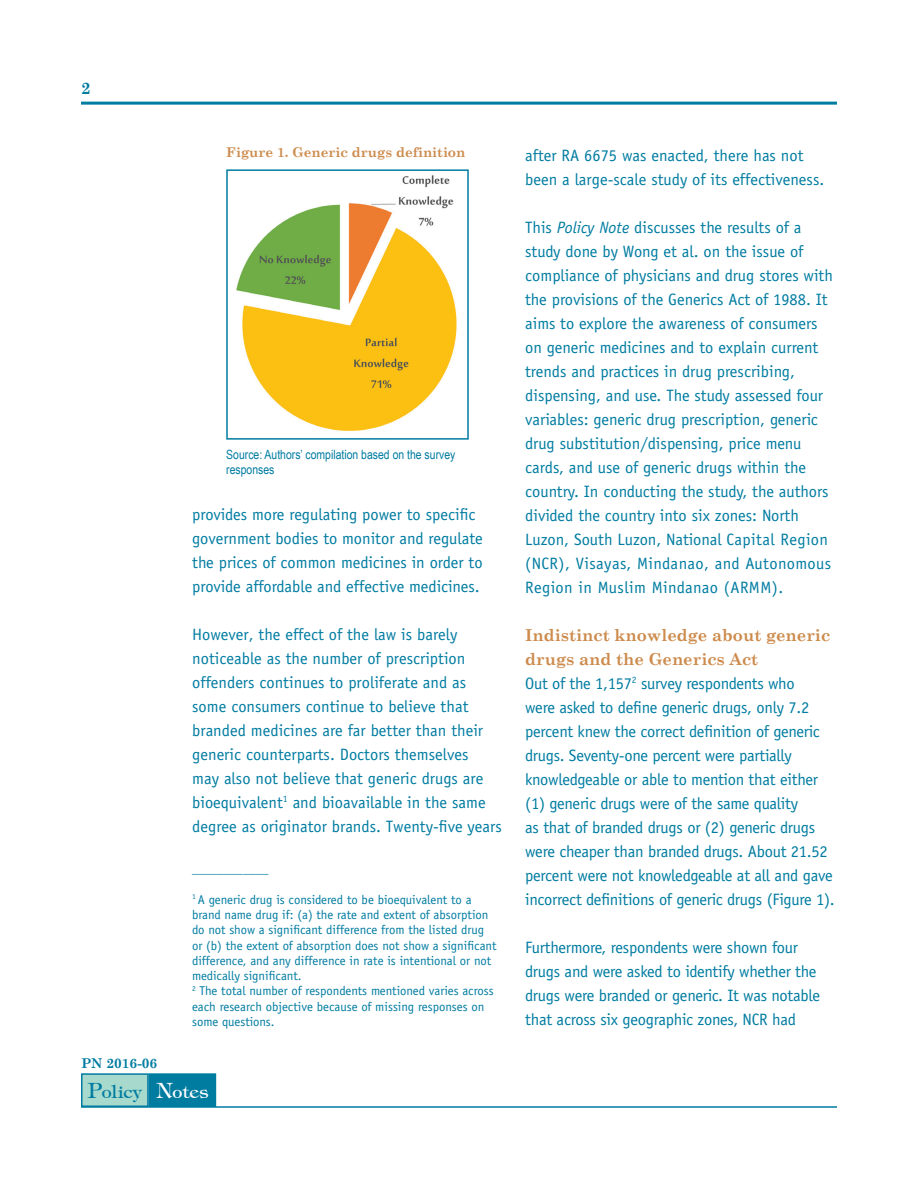
<style>
.page{position:relative;width:918px;height:1188px;background:#fff}
.page>*{position:absolute;margin:0;border:0;box-sizing:border-box;transform-origin:0 0}
.t1{font:18px "Timpani Plain";color:#007ca1}
.t2{font:16.5px/24px "Officina Sans";color:#007ca1}
.t3{font:700 16.5px/24px "Century Schoolbook";color:#cd8b4d}
.t4{font:700 16.5px "Century Schoolbook";color:#007ca1}
.t5{font:700 13.5px "Century Schoolbook";color:#cd8b4d}
.t6{font:700 13.5px "Century Schoolbook";color:#007ca1}
.t7{font:12.75px/15.3px "Officina Sans";color:#007ca1}
.t8{font:12.75px/15.3px "Arial Narrow";color:#007ca1}
.s1{font-size:21px}
.s2{font-size:21px;color:#fff}
.s3{color:#fff}
.s4{font-style:italic}
</style>
<div class="page">
<hr style="left:81px;top:1106px;width:756px;height:2px;background:#007ca1">
<hr style="left:81px;top:102px;width:756px;height:3px;background:#007ca1">
<div style="left:82px;top:1074px;width:66px;height:32px;background:#a7dacd"></div>
<div style="left:81px;top:1073px;width:68px;height:34px;border:2px solid #007ca1"></div>
<div style="left:149px;top:1074px;width:66px;height:32px;background:#007ca1"></div>
<div style="left:148px;top:1073px;width:68px;height:34px;border:2px solid #007ca1"></div>
<img style="left:236px;top:175px;width:221px;height:257px">
<div style="left:226px;top:169px;width:243px;height:271px;border:2px solid #007ca1"></div>
<p class="t4" style="left:81px;top:77px;width:11px">2</p>
<p class="t5" style="left:226px;top:144px;width:241px">Figure 1. Generic drugs definition</p>
<p class="t8" style="left:226px;top:446px;width:231px">Source: Authors’ compilation based on the survey responses</p>
<p class="t2" style="left:192px;top:502px;width:292px">provides more regulating power to specific government bodies to monitor and regulate the prices of common medicines in order to provide affordable and effective medicines.</p>
<p class="t2" style="left:192px;top:622px;width:311px">However, the effect of the law is barely noticeable as the number of prescription offenders continues to proliferate and as some consumers continue to believe that branded medicines are far better than their generic counterparts. Doctors themselves<br>may also not believe that generic drugs are bioequivalent<sup>1</sup> and bioavailable in the same degree as originator brands. Twenty-five years</p>
<p class="t7" style="left:192px;top:861px;width:78px">____________</p>
<p class="t7" style="left:192px;top:892px;width:306px"><sup>1</sup> A generic drug is considered to be bioequivalent to a brand name drug if: (a) the rate and extent of absorption do not show a significant difference from the listed drug or (b) the extent of absorption does not show a significant difference, and any difference in rate is intentional or not medically significant.<br><sup>2</sup> The total number of respondents mentioned varies across each research objective because of missing responses on some questions.</p>
<p class="t6" style="left:81px;top:1055px;width:78px">PN 2016-06</p>
<p class="t1" style="left:88px;top:1081px;width:122px"><span class="s1">P</span>olicy <span class="s2">N</span><span class="s3">otes</span></p>
<p class="t2" style="left:525px;top:143px;width:301px">after RA 6675 was enacted, there has not been a large-scale study of its effectiveness.</p>
<p class="t2" style="left:525px;top:215px;width:309px">This <span class="s4">Policy Note</span> discusses the results of a study done by Wong et al. on the issue of compliance of physicians and drug stores with the provisions of the Generics Act of 1988. It aims to explore the awareness of consumers on generic medicines and to explain current trends and practices in drug prescribing, dispensing, and use. The study assessed four variables: generic drug prescription, generic drug substitution/dispensing, price menu cards, and use of generic drugs within the country. In conducting the study, the authors divided the country into six zones: North Luzon, South Luzon, National Capital Region (NCR), Visayas, Mindanao, and Autonomous Region in Muslim Mindanao (ARMM).</p>
<p class="t3" style="left:525px;top:624px;width:307px">Indistinct knowledge about generic drugs and the Generics Act</p>
<p class="t2" style="left:525px;top:671px;width:311px">Out of the 1,157<sup>2</sup> survey respondents who<br>were asked to define generic drugs, only 7.2 percent knew the correct definition of generic drugs. Seventy-one percent were partially knowledgeable or able to mention that either (1) generic drugs were of the same quality<br>as that of branded drugs or (2) generic drugs were cheaper than branded drugs. About 21.52 percent were not knowledgeable at all and gave incorrect definitions of generic drugs (Figure 1).</p>
<p class="t2" style="left:525px;top:935px;width:297px">Furthermore, respondents were shown four drugs and were asked to identify whether the drugs were branded or generic. It was notable that across six geographic zones, NCR had</p>
</div>
